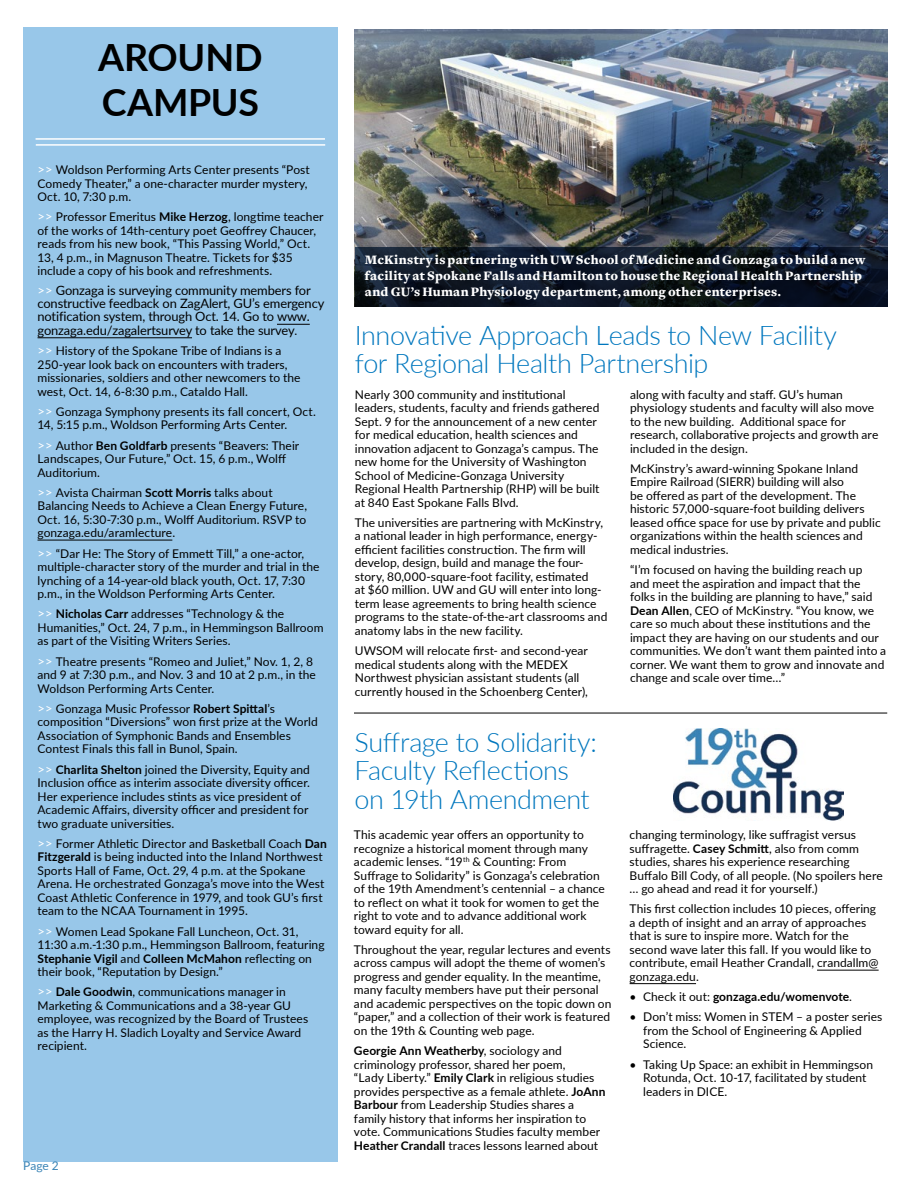
<style>
.page{position:relative;width:918px;height:1188px;background:#fff}
.page>*{position:absolute;margin:0;border:0;box-sizing:border-box;transform-origin:0 0}
.t1{font:700 37.5px/45px "Lato";letter-spacing:-.005em;color:#000}
.t2{font:300 27px/28.5px "Lato";letter-spacing:-.015em;color:#0077be}
.t3{font:900 13.35px/16px "Freight Text";letter-spacing:.015em;color:#fff}
.t4{font:12.9px/13.2px "Lato";letter-spacing:-.01em;color:#000}
.t5{font:12px/13.5px "Lato";letter-spacing:.005em;color:#000}
.t6{font:700 12px "Lato";letter-spacing:.005em;color:#000}
.t7{font:12px "Lato";color:#3a84b6}
.s1{font-size:12.9px;color:#fff}
.s2{font-weight:700}
.s3{color:#fff}
.s4{font-size:12px}
.s5{font-weight:400}
</style>
<div class="page">
<img style="left:355px;top:29px;width:532px;height:218px">
<svg style="left:355px;top:247px;width:532px;height:59px;background:#0d1523"></svg>
<div style="left:23px;top:27px;width:315px;height:1135px;background:#98c7e9"></div>
<hr style="left:277px;top:324px;width:33px;height:1px;background:#000">
<hr style="left:38px;top:337px;width:154px;height:1px;background:#000">
<hr style="left:38px;top:540px;width:134px;height:1px;background:#000">
<hr style="left:36px;top:138px;width:289px;height:2px;background:#fff">
<hr style="left:36px;top:144px;width:289px;height:2px;background:#fff">
<hr style="left:817px;top:970px;width:62px;height:1px;background:#000">
<hr style="left:630px;top:983px;width:66px;height:1px;background:#000">
<hr style="left:354px;top:713px;width:533px;height:1px;background:#000">
<img style="left:674px;top:728px;width:169px;height:92px">
<h1 class="t1" style="left:98px;top:34px;width:166px">AROUND<br>CAMPUS</h1>
<p class="t5" style="left:38px;top:163px;width:274px"><span class="s1">&gt;&gt;</span> Woldson Performing Arts Center presents “Post<br>Comedy Theater,” a one-character murder mystery,<br>Oct. 10, 7:30 p.m.</p>
<p class="t5" style="left:38px;top:210px;width:287px"><span class="s1">&gt;&gt;</span> Professor Emeritus <span class="s2">Mike Herzog</span>, longtime teacher of the works of 14th-century poet Geoffrey Chaucer, reads from his new book, “This Passing World,” Oct.<br>13, 4 p.m., in Magnuson Theatre. Tickets for $35 include a copy of his book and refreshments.</p>
<p class="t4" style="left:38px;top:283px;width:288px"><span class="s3">&gt;&gt;</span> Gonzaga is surveying community members for constructive feedback on ZagAlert, GU’s emergency notification system, through Oct. 14. Go to www. gonzaga.edu/zagalertsurvey to take the survey<span class="s4">.</span></p>
<p class="t5" style="left:38px;top:343px;width:265px"><span class="s1">&gt;&gt;</span> History of the Spokane Tribe of Indians is a 250-year look back on encounters with traders, missionaries, soldiers and other newcomers to the west, Oct. 14, 6-8:30 p.m., Cataldo Hall.</p>
<p class="t5" style="left:38px;top:404px;width:280px"><span class="s1">&gt;&gt;</span> Gonzaga Symphony presents its fall concert, Oct.<br>14, 5:15 p.m., Woldson Performing Arts Center.</p>
<p class="t5" style="left:38px;top:438px;width:263px"><span class="s1">&gt;&gt;</span> Author <span class="s2">Ben Goldfarb</span> presents “Beavers: Their<br>Landscapes, Our Future,” Oct. 15, 6 p.m., Wolff<br>Auditorium.</p>
<p class="t5" style="left:38px;top:485px;width:271px"><span class="s1">&gt;&gt;</span> Avista Chairman <span class="s2">Scott Morris</span> talks about Balancing Needs to Achieve a Clean Energy Future, Oct. 16, 5:30-7:30 p.m., Wolff Auditorium. RSVP to gonzaga.edu/aramlecture.</p>
<p class="t5" style="left:38px;top:546px;width:284px"><span class="s1">&gt;&gt;</span> “Dar He: The Story of Emmett Till,” a one-actor, multiple-character story of the murder and trial in the lynching of a 14-year-old black youth, Oct. 17, 7:30 p.m., in the Woldson Performing Arts Center.</p>
<p class="t5" style="left:38px;top:607px;width:288px"><span class="s1">&gt;&gt;</span> <span class="s2">Nicholas Carr</span> addresses “Technology &amp; the<br>Humanities,” Oct. 24, 7 p.m., in Hemmingson Ballroom as part of the Visiting Writers Series.</p>
<p class="t5" style="left:38px;top:654px;width:280px"><span class="s1">&gt;&gt;</span> Theatre presents “Romeo and Juliet,” Nov. 1, 2, 8 and 9 at 7:30 p.m., and Nov. 3 and 10 at 2 p.m., in the<br>Woldson Performing Arts Center.</p>
<p class="t5" style="left:38px;top:701px;width:282px"><span class="s1">&gt;&gt;</span> Gonzaga Music Professor <span class="s2">Robert Spittal</span>’s composition “Diversions” won first prize at the World Association of Symphonic Bands and Ensembles Contest Finals this fall in Bunol, Spain.</p>
<p class="t5" style="left:38px;top:762px;width:274px"><span class="s1">&gt;&gt;</span> <span class="s2">Charlita Shelton</span> joined the Diversity, Equity and Inclusion office as interim associate diversity officer.<br>Her experience includes stints as vice president of Academic Affairs, diversity officer and president for two graduate universities.</p>
<p class="t5" style="left:38px;top:836px;width:291px"><span class="s1">&gt;&gt;</span> Former Athletic Director and Basketball Coach <span class="s2">Dan Fitzgerald</span> is being inducted into the Inland Northwest Sports Hall of Fame, Oct. 29, 4 p.m. at the Spokane Arena. He orchestrated Gonzaga’s move into the West Coast Athletic Conference in 1979, and took GU’s first team to the NCAA Tournament in 1995.</p>
<p class="t5" style="left:38px;top:924px;width:289px"><span class="s1">&gt;&gt;</span> Women Lead Spokane Fall Luncheon, Oct. 31, 11:30 a.m.-1:30 p.m., Hemmingson Ballroom, featuring <span class="s2">Stephanie Vigil</span> and <span class="s2">Colleen McMahon</span> reflecting on their book, “Reputation by Design.”</p>
<p class="t5" style="left:38px;top:985px;width:272px"><span class="s1">&gt;&gt;</span> <span class="s2">Dale Goodwin</span>, communications manager in Marketing &amp; Communications and a 38-year GU employee, was recognized by the Board of Trustees as the Harry H. Sladich Loyalty and Service Award recipient.</p>
<p class="t7" style="left:23px;top:1158px;width:37px">Page 2</p>
<p class="t3" style="left:365px;top:252px;width:502px">McKinstry is partnering with UW School of Medicine and Gonzaga to build a new facility at Spokane Falls and Hamilton to house the Regional Health Partnership and GU’s Human Physiology department, among other enterprises.</p>
<h2 class="t2" style="left:355px;top:320px;width:484px">Innovative Approach Leads to New Facility for Regional Health Partnership</h2>
<p class="t5" style="left:355px;top:387px;width:246px">Nearly 300 community and institutional leaders, students, faculty and friends gathered Sept. 9 for the announcement of a new center for medical education, health sciences and innovation adjacent to Gonzaga’s campus. The new home for the University of Washington School of Medicine-Gonzaga University Regional Health Partnership (RHP) will be built at 840 East Spokane Falls Blvd.</p>
<p class="t5" style="left:355px;top:515px;width:254px">The universities are partnering with McKinstry, a national leader in high performance, energy&shy;efficient facilities construction. The firm will develop, design, build and manage the four&shy;story, 80,000-square-foot facility, estimated<br>at $60 million. UW and GU will enter into long&shy;term lease agreements to bring health science programs to the state-of-the-art classrooms and anatomy labs in the new facility.</p>
<p class="t5" style="left:355px;top:644px;width:235px">UWSOM will relocate first- and second-year medical students along with the MEDEX Northwest physician assistant students (all currently housed in the Schoenberg Center),</p>
<p class="t5" style="left:630px;top:387px;width:250px">along with faculty and staff. GU’s human physiology students and faculty will also move to the new building. Additional space for research, collaborative projects and growth are included in the design.</p>
<p class="t5" style="left:630px;top:461px;width:252px">McKinstry’s award-winning Spokane Inland Empire Railroad (SIERR) building will also<br>be offered as part of the development. The historic 57,000-square-foot building delivers leased office space for use by private and public organizations within the health sciences and medical industries.</p>
<p class="t5" style="left:630px;top:563px;width:258px">“I’m focused on having the building reach up<br>and meet the aspiration and impact that the folks in the building are planning to have,” said <span class="s2">Dean Allen</span>, CEO of McKinstry. “You know, we care so much about these institutions and the impact they are having on our students and our communities. We don’t want them painted into a corner. We want them to grow and innovate and change and scale over time…”</p>
<h2 class="t2" style="left:354px;top:727px;width:244px">Suffrage to Solidarity:<br>Faculty Reflections on 19th Amendment</h2>
<p class="t5" style="left:354px;top:827px;width:252px">This academic year offers an opportunity to recognize a historical moment through many academic lenses. “19<sup>th</sup> &amp; Counting: From Suffrage to Solidarity” is Gonzaga’s celebration of the 19th Amendment’s centennial – a chance to reflect on what it took for women to get the right to vote and to advance additional work toward equity for all.</p>
<p class="t5" style="left:354px;top:942px;width:259px">Throughout the year, regular lectures and events across campus will adopt the theme of women’s progress and gender equality. In the meantime, many faculty members have put their personal and academic perspectives on the topic down on “paper,” and a collection of their work is featured on the 19th &amp; Counting web page.</p>
<p class="t5" style="left:354px;top:1043px;width:253px"><span class="s2">Georgie Ann Weatherby</span>, sociology and criminology professor, shared her poem,<br>“Lady Liberty.” <span class="s2">Emily Clark</span> in religious studies provides perspective as a female athlete. <span class="s2">JoAnn Barbour</span> from Leadership Studies shares a family history that informs her inspiration to vote. Communications Studies faculty member <span class="s2">Heather Crandall</span> traces lessons learned about</p>
<p class="t5" style="left:630px;top:827px;width:255px">changing terminology, like suffragist versus suffragette. <span class="s2">Casey Schmitt</span>, also from comm studies, shares his experience researching Buffalo Bill Cody, of all people. (No spoilers here … go ahead and read it for yourself.)</p>
<p class="t5" style="left:630px;top:902px;width:251px">This first collection includes 10 pieces, offering a depth of insight and an array of approaches that is sure to inspire more. Watch for the second wave later this fall. If you would like to contribute, email Heather Crandall, crandallm@ gonzaga.edu.</p>
<p class="t6" style="left:630px;top:988px;width:224px"><span class="s5">• Check it out:</span> gonzaga.edu/womenvote<span class="s5">.</span></p>
<p class="t5" style="left:643px;top:1010px;width:241px;text-indent:-14px">• Don’t miss: Women in STEM – a poster series from the School of Engineering &amp; Applied<br>Science.</p>
<p class="t5" style="left:643px;top:1057px;width:231px;text-indent:-14px">• Taking Up Space: an exhibit in Hemmingson<br>Rotunda, Oct. 10-17, facilitated by student leaders in DICE.</p>
</div>
